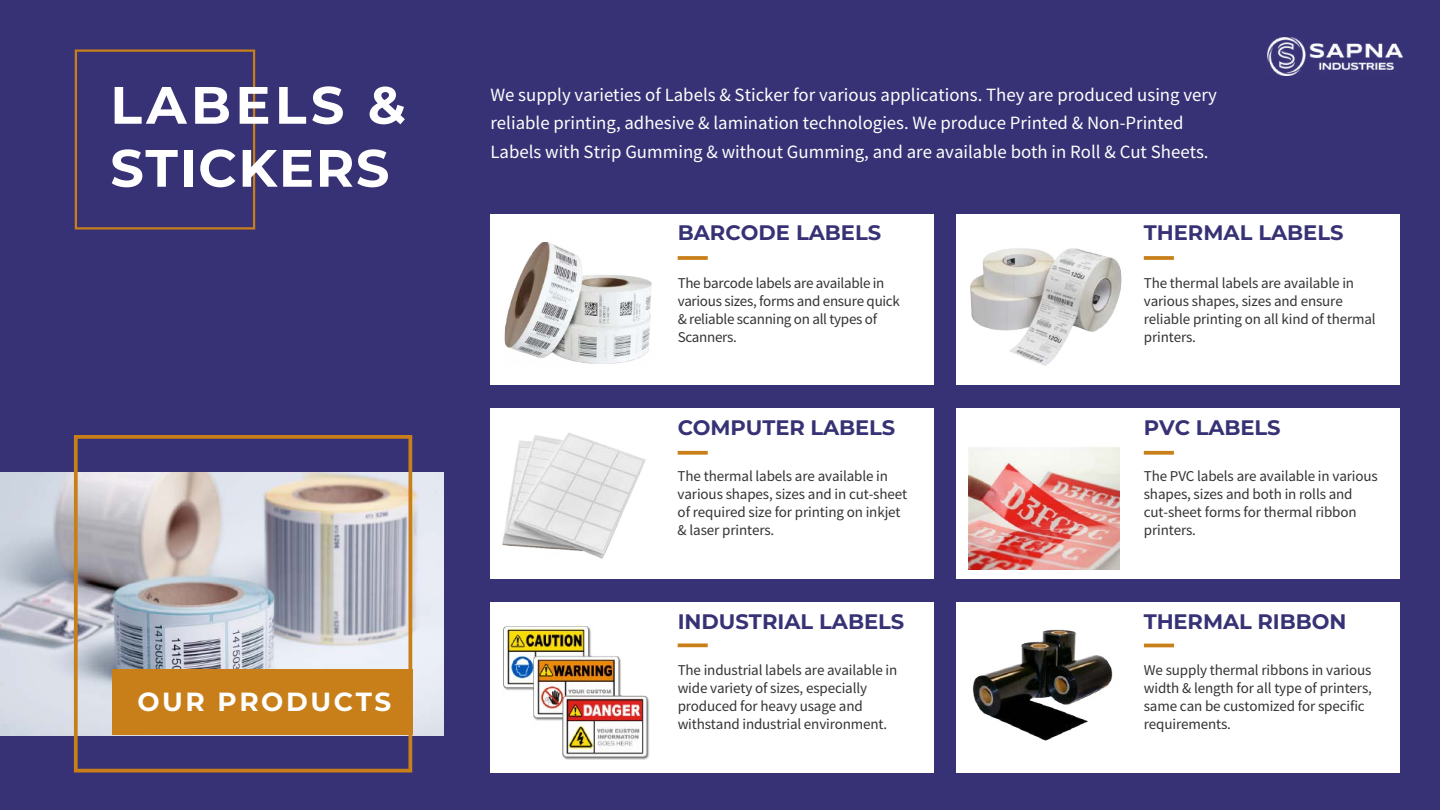
<style>
.page{position:relative;width:1440px;height:810px;background:#373275}
.page>*{position:absolute;margin:0;border:0;box-sizing:border-box;transform-origin:0 0}
.t1{font:700 52.5px/63px "Montserrat";letter-spacing:.03em;color:#fff}
.t2{font:700 26.25px "Montserrat";letter-spacing:.1em;color:#fff}
.t3{font:700 21px "Montserrat";color:#373275}
.t4{font:18.75px/28.5px "Source Sans Pro";color:#fff}
.t5{font:15px/18px "Source Sans Pro";letter-spacing:-.01em;color:#333}
</style>
<div class="page">
<img style="left:1267px;top:38px;width:135px;height:37px">
<svg style="left:75px;top:50px;width:180px;height:180px"></svg>
<img style="left:0;top:473px;width:444px;height:262px">
<svg style="left:74px;top:435px;width:338px;height:337px"></svg>
<div style="left:112px;top:669px;width:300px;height:66px;background:#c87f1a"></div>
<div style="left:957px;top:214px;width:443px;height:172px;background:#fff"></div>
<img style="left:970px;top:248px;width:152px;height:118px">
<div style="left:490px;top:214px;width:444px;height:172px;background:#fff"></div>
<img style="left:504px;top:242px;width:148px;height:122px">
<div style="left:490px;top:602px;width:444px;height:171px;background:#fff"></div>
<img style="left:503px;top:626px;width:146px;height:134px">
<div style="left:490px;top:408px;width:444px;height:171px;background:#fff"></div>
<img style="left:502px;top:433px;width:144px;height:126px">
<div style="left:957px;top:408px;width:443px;height:171px;background:#fff"></div>
<img style="left:968px;top:447px;width:152px;height:123px">
<div style="left:957px;top:602px;width:443px;height:171px;background:#fff"></div>
<img style="left:973px;top:629px;width:140px;height:112px">
<svg style="left:678px;top:256px;width:30px;height:4px"></svg>
<svg style="left:1144px;top:256px;width:30px;height:4px"></svg>
<svg style="left:678px;top:451px;width:30px;height:4px"></svg>
<svg style="left:1144px;top:451px;width:30px;height:4px"></svg>
<svg style="left:678px;top:643px;width:30px;height:4px"></svg>
<hr style="left:1144px;top:644px;width:30px;height:3px;background:#c87f1a">
<h1 class="t1" style="left:110px;top:71px;width:297px">LABELS &amp;<br>STICKERS</h1>
<h2 class="t2" style="left:137px;top:683px;width:255px">OUR PRODUCTS</h2>
<p class="t4" style="left:490px;top:80px;width:728px">We supply varieties of Labels &amp; Sticker for various applications. They are produced using very reliable printing, adhesive &amp; lamination technologies. We produce Printed &amp; Non-Printed<br>Labels with Strip Gumming &amp; without Gumming, and are available both in Roll &amp; Cut Sheets.</p>
<h3 class="t3" style="left:678px;top:218px;width:205px">BARCODE LABELS</h3>
<p class="t5" style="left:678px;top:274px;width:224px">The barcode labels are available in various sizes, forms and ensure quick &amp; reliable scanning on all types of<br>Scanners.</p>
<h3 class="t3" style="left:678px;top:412px;width:219px">COMPUTER LABELS</h3>
<p class="t5" style="left:678px;top:467px;width:231px">The thermal labels are available in various shapes, sizes and in cut-sheet of required size for printing on inkjet &amp; laser printers.</p>
<h3 class="t3" style="left:678px;top:606px;width:228px">INDUSTRIAL LABELS</h3>
<p class="t5" style="left:678px;top:661px;width:221px">The industrial labels are available in wide variety of sizes, especially produced for heavy usage and withstand industrial environment.</p>
<h3 class="t3" style="left:1144px;top:218px;width:201px">THERMAL LABELS</h3>
<p class="t5" style="left:1144px;top:274px;width:233px">The thermal labels are available in various shapes, sizes and ensure reliable printing on all kind of thermal printers.</p>
<h3 class="t3" style="left:1144px;top:412px;width:138px">PVC LABELS</h3>
<p class="t5" style="left:1144px;top:467px;width:235px">The PVC labels are available in various shapes, sizes and both in rolls and cut-sheet forms for thermal ribbon printers.</p>
<h3 class="t3" style="left:1144px;top:606px;width:204px">THERMAL RIBBON</h3>
<p class="t5" style="left:1144px;top:661px;width:230px">We supply thermal ribbons in various width &amp; length for all type of printers, same can be customized for specific requirements.</p>
</div>
